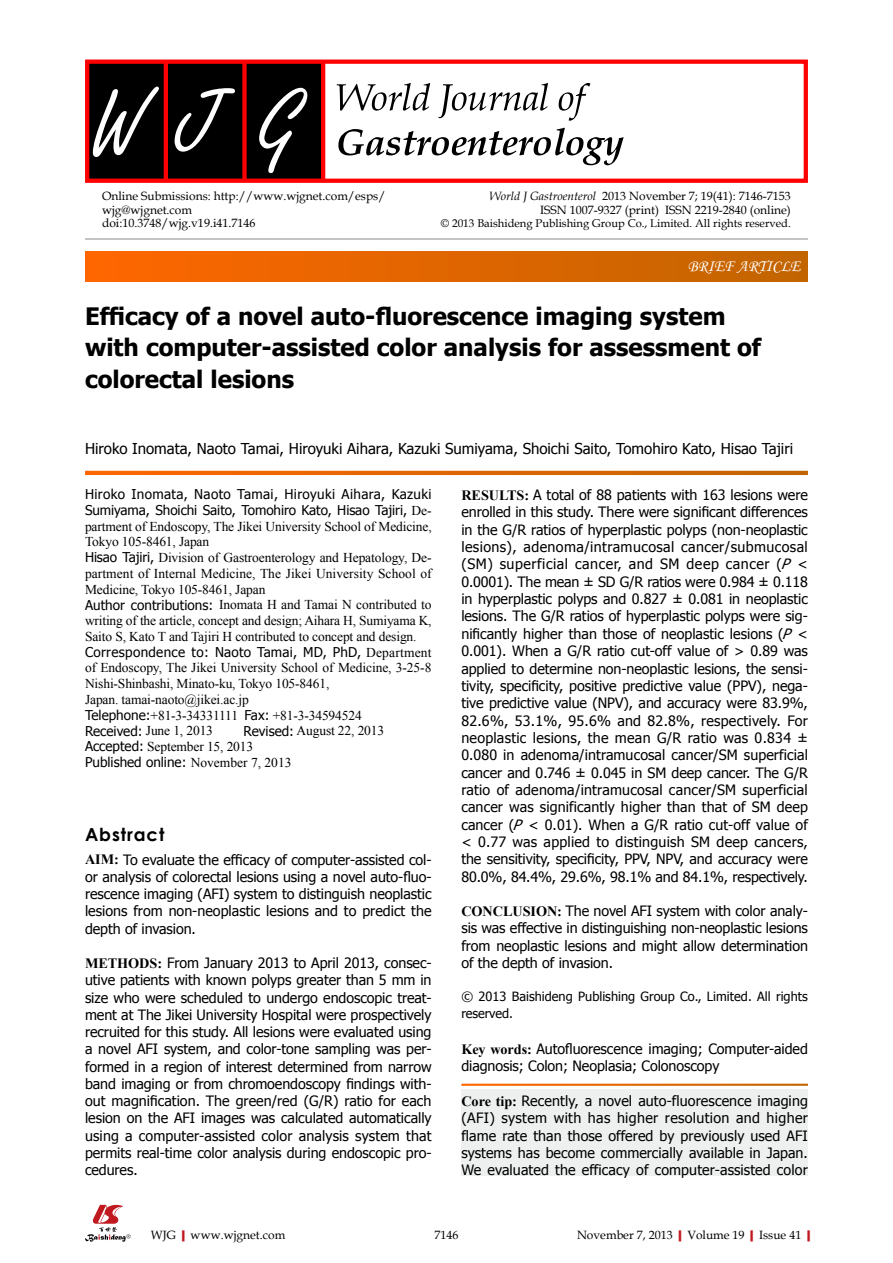
<style>
.page{position:relative;width:893px;height:1263px;background:#fff}
.page>*{position:absolute;margin:0;border:0;box-sizing:border-box;transform-origin:0 0}
.t1{font:700 24px/31.5px "Tahoma";color:#000}
.t2{font:700 18px "Century Gothic";letter-spacing:.05em;color:#000}
.t3{font:16.5px "Monotype Corsiva";color:#fff}
.t4{font:15px "Tahoma";color:#000}
.t5{font:14.25px/17.2px "Tahoma";letter-spacing:-.005em;color:#000;text-align:justify}
.t6{font:13.5px/15.8px "Times New Roman";letter-spacing:-.01em;color:#000}
.t7{font:12.75px/17.2px "Tahoma";color:#000}
.t8{font:12px/13.5px "Book Antiqua";color:#000}
.t9{font:11.25px "Book Antiqua";color:#000}
.s1{font-style:italic}
.s2{font-family:"Tahoma"}
.s3{font-family:"Times New Roman";font-weight:700}
.s4{font-weight:700;color:#c01920}
</style>
<div class="page">
<div style="left:85px;top:252px;width:723px;height:29px;background:linear-gradient(to right,#f60,#c16500)"></div>
<hr style="left:85px;top:239px;width:723px;height:1px;background:#898989">
<div style="left:87px;top:61px;width:236px;height:121px;background:#000"></div>
<hr style="left:164px;top:61px;width:4px;height:121px;background:#f00">
<div style="left:242px;top:61px;width:5px;height:121px;background:#f00"></div>
<hr style="left:321px;top:61px;width:4px;height:121px;background:#f00">
<div style="left:85px;top:60px;width:723px;height:123px;border:4px solid #f00"></div>
<svg style="left:259px;top:88px;width:48px;height:85px"></svg>
<svg style="left:175px;top:88px;width:60px;height:64px"></svg>
<svg style="left:93px;top:87px;width:66px;height:70px"></svg>
<svg style="left:337px;top:83px;width:253px;height:38px"></svg>
<svg style="left:338px;top:128px;width:286px;height:37px"></svg>
<svg style="left:85px;top:1205px;width:46px;height:37px"></svg>
<svg style="left:85px;top:471px;width:723px;height:4px;background:#e06500"></svg>
<div style="left:461px;top:1090px;width:347px;height:86px;background:#eeefef"></div>
<p class="t8" style="left:102px;top:189px;width:285px">Online Submissions: http://www.wjgnet.com/esps/ wjg@wjgnet.com<br>doi:10.3748/wjg.v19.i41.7146</p>
<p class="t8" style="left:489px;top:189px;width:303px;text-align:right"><span class="s1">World J Gastroenterol</span> 2013 November 7; 19(41): 7146-7153<br>ISSN 1007-9327 (print) ISSN 2219-2840 (online)</p>
<p class="t9" style="left:441px;top:215px;width:352px">© 2013 Baishideng Publishing Group Co., Limited. All rights reserved.</p>
<p class="t3" style="left:688px;top:256px;width:114px">BRIEF ARTICLE</p>
<p class="t1" style="left:85px;top:298px;width:678px">Efficacy of a novel auto-fluorescence imaging system with computer-assisted color analysis for assessment of colorectal lesions</p>
<p class="t4" style="left:85px;top:438px;width:710px">Hiroko Inomata, Naoto Tamai, Hiroyuki Aihara, Kazuki Sumiyama, Shoichi Saito, Tomohiro Kato, Hisao Tajiri</p>
<p class="t6" style="left:85px;top:487px;width:348px"><span class="s2">Hiroko Inomata, Naoto Tamai, Hiroyuki Aihara, Kazuki Sumiyama, Shoichi Saito, Tomohiro Kato, Hisao Tajiri,</span> De&shy;partment of Endoscopy, The Jikei University School of Medicine, Tokyo 105-8461, Japan<br><span class="s2">Hisao Tajiri,</span> Division of Gastroenterology and Hepatology, De&shy;partment of Internal Medicine, The Jikei University School of Medicine, Tokyo 105-8461, Japan<br><span class="s2">Author contributions:</span> Inomata H and Tamai N contributed to writing of the article, concept and design; Aihara H, Sumiyama K, Saito S, Kato T and Tajiri H contributed to concept and design.<br><span class="s2">Correspondence to: Naoto Tamai, MD, PhD,</span> Department of Endoscopy, The Jikei University School of Medicine, 3-25-8<br>Nishi-Shinbashi, Minato-ku, Tokyo 105-8461,<br>Japan. tamai-naoto@jikei.ac.jp<br><span class="s2">Telephone:</span>+81-3-34331111 <span class="s2">Fax:</span> +81-3-34594524<br><span class="s2">Received:</span> June 1, 2013</p>
<p class="t5" style="left:461px;top:485px;width:348px"><span class="s3">RESULTS:</span> A total of 88 patients with 163 lesions were enrolled in this study. There were significant differences in the G/R ratios of hyperplastic polyps (non-neoplastic lesions), adenoma/intramucosal cancer/submucosal (SM) superficial cancer, and SM deep cancer (<span class="s1">P</span> &lt; 0.0001). The mean ± SD G/R ratios were 0.984 ± 0.118 in hyperplastic polyps and 0.827 ± 0.081 in neoplastic lesions. The G/R ratios of hyperplastic polyps were sig&shy;nificantly higher than those of neoplastic lesions (<span class="s1">P</span> &lt; 0.001). When a G/R ratio cut-off value of &gt; 0.89 was applied to determine non-neoplastic lesions, the sensi&shy;tivity, specificity, positive predictive value (PPV), nega&shy;tive predictive value (NPV), and accuracy were 83.9%, 82.6%, 53.1%, 95.6% and 82.8%, respectively. For neoplastic lesions, the mean G/R ratio was 0.834 ± 0.080 in adenoma/intramucosal cancer/SM superficial cancer and 0.746 ± 0.045 in SM deep cancer. The G/R ratio of adenoma/intramucosal cancer/SM superficial cancer was significantly higher than that of SM deep cancer (<span class="s1">P</span> &lt; 0.01). When a G/R ratio cut-off value of &lt; 0.77 was applied to distinguish SM deep cancers, the sensitivity, specificity, PPV, NPV, and accuracy were 80.0%, 84.4%, 29.6%, 98.1% and 84.1%, respectively.</p>
<p class="t5" style="left:461px;top:902px;width:348px"><span class="s3">CONCLUSION:</span> The novel AFI system with color analy&shy;sis was effective in distinguishing non-neoplastic lesions from neoplastic lesions and might allow determination of the depth of invasion.</p>
<p class="t7" style="left:461px;top:987px;width:348px">© 2013 Baishideng Publishing Group Co., Limited. All rights reserved.</p>
<p class="t5" style="left:461px;top:1040px;width:348px"><span class="s3">Key words:</span> Autofluorescence imaging; Computer-aided diagnosis; Colon; Neoplasia; Colonoscopy</p>
<p class="t5" style="left:461px;top:1091px;width:348px"><span class="s3">Core tip:</span> Recently, a novel auto-fluorescence imaging (AFI) system with has higher resolution and higher flame rate than those offered by previously used AFI systems has become commercially available in Japan.<br>We evaluated the efficacy of computer-assisted color</p>
<p class="t6" style="left:85px;top:723px;width:301px;text-indent:159px"><span class="s2">Revised:</span> August 22, 2013<br><span class="s2">Accepted:</span> September 15, 2013<br><span class="s2">Published online:</span> November 7, 2013</p>
<p class="t2" style="left:85px;top:820px;width:81px">Abstract</p>
<p class="t5" style="left:85px;top:850px;width:348px"><span class="s3">AIM:</span> To evaluate the efficacy of computer-assisted col&shy;or analysis of colorectal lesions using a novel auto-fluo&shy;rescence imaging (AFI) system to distinguish neoplastic lesions from non-neoplastic lesions and to predict the depth of invasion.</p>
<p class="t5" style="left:85px;top:954px;width:348px"><span class="s3">METHODS:</span> From January 2013 to April 2013, consec&shy;utive patients with known polyps greater than 5 mm in size who were scheduled to undergo endoscopic treat&shy;ment at The Jikei University Hospital were prospectively recruited for this study. All lesions were evaluated using a novel AFI system, and color-tone sampling was per&shy;formed in a region of interest determined from narrow band imaging or from chromoendoscopy findings with&shy;out magnification. The green/red (G/R) ratio for each lesion on the AFI images was calculated automatically using a computer-assisted color analysis system that permits real-time color analysis during endoscopic pro&shy;cedures.</p>
<p class="t8" style="left:151px;top:1227px;width:136px">WJG<span class="s4">|</span>www.wjgnet.com</p>
<p class="t8" style="left:434px;top:1227px;width:25px">7146</p>
<p class="t8" style="left:577px;top:1227px;width:240px">November 7, 2013<span class="s4">|</span>Volume 19<span class="s4">|</span>Issue 41<span class="s4">|</span></p>
</div>
